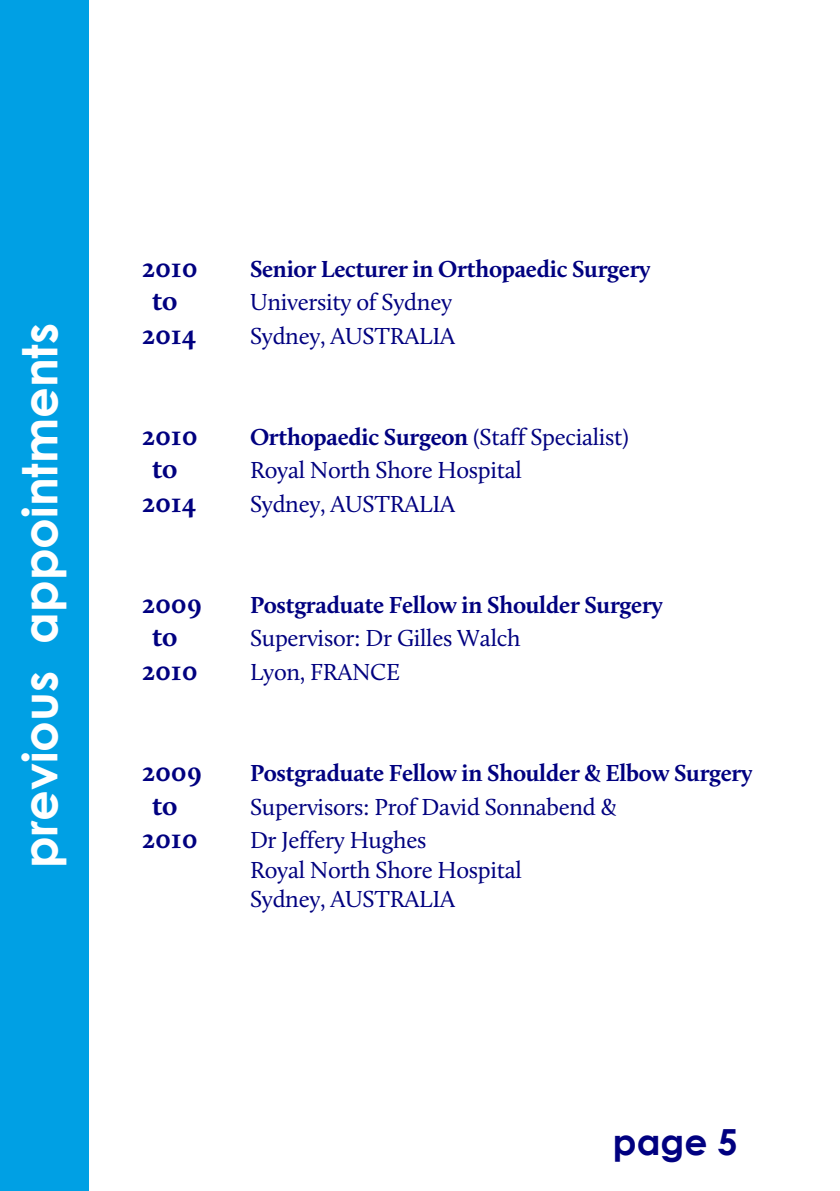
<style>
.page{position:relative;width:840px;height:1191px;background:#fff}
.page>*{position:absolute;margin:0;border:0;box-sizing:border-box;transform-origin:0 0}
.t1{font:700 48px "Century Gothic";color:#fff}
.t2{font:700 36px "Century Gothic";color:#000080}
.t3{font:700 28px "Calluna";letter-spacing:-.01em;color:#000080}
.t4{font:24px/29.4px "Calluna";letter-spacing:-.015em;color:#000080}
.t5{font:700 24px "Calluna";letter-spacing:-.01em;color:#000080}
.s1{font-weight:400}
</style>
<div class="page">
<div style="left:0;top:0;width:89px;height:1191px;background:#00a0e4"></div>
<h1 class="t1" style="left:21px;top:867px;width:546px;rotate:-90deg">previous appointments</h1>
<p class="t3" style="left:142px;top:256px;width:57px">2010</p>
<p class="t5" style="left:250px;top:259px;width:402px">Senior Lecturer in Orthopaedic Surgery</p>
<p class="t3" style="left:152px;top:289px;width:27px">to</p>
<p class="t4" style="left:250px;top:289px;width:203px">University of Sydney</p>
<p class="t3" style="left:142px;top:323px;width:56px">2014</p>
<p class="t4" style="left:250px;top:323px;width:206px">Sydney, AUSTRALIA</p>
<p class="t3" style="left:142px;top:424px;width:57px">2010</p>
<p class="t5" style="left:250px;top:427px;width:380px">Orthopaedic Surgeon <span class="s1">(Staff Specialist)</span></p>
<p class="t3" style="left:152px;top:457px;width:27px">to</p>
<p class="t4" style="left:250px;top:457px;width:273px">Royal North Shore Hospital</p>
<p class="t3" style="left:142px;top:491px;width:56px">2014</p>
<p class="t4" style="left:250px;top:491px;width:206px">Sydney, AUSTRALIA</p>
<p class="t3" style="left:142px;top:592px;width:61px">2009</p>
<p class="t5" style="left:250px;top:595px;width:414px">Postgraduate Fellow in Shoulder Surgery</p>
<p class="t3" style="left:152px;top:625px;width:27px">to</p>
<p class="t4" style="left:250px;top:625px;width:272px">Supervisor: Dr Gilles Walch</p>
<p class="t3" style="left:142px;top:659px;width:57px">2010</p>
<p class="t4" style="left:250px;top:659px;width:152px">Lyon, FRANCE</p>
<p class="t3" style="left:142px;top:760px;width:61px">2009</p>
<p class="t5" style="left:250px;top:763px;width:503px">Postgraduate Fellow in Shoulder &amp; Elbow Surgery</p>
<p class="t3" style="left:152px;top:793px;width:27px">to</p>
<p class="t4" style="left:250px;top:793px;width:368px">Supervisors: Prof David Sonnabend &amp;</p>
<p class="t3" style="left:142px;top:827px;width:57px">2010</p>
<p class="t4" style="left:250px;top:827px;width:273px">Dr Jeffery Hughes<br>Royal North Shore Hospital<br>Sydney, AUSTRALIA</p>
<h2 class="t2" style="left:612px;top:1128px;width:126px">page 5</h2>
</div>
